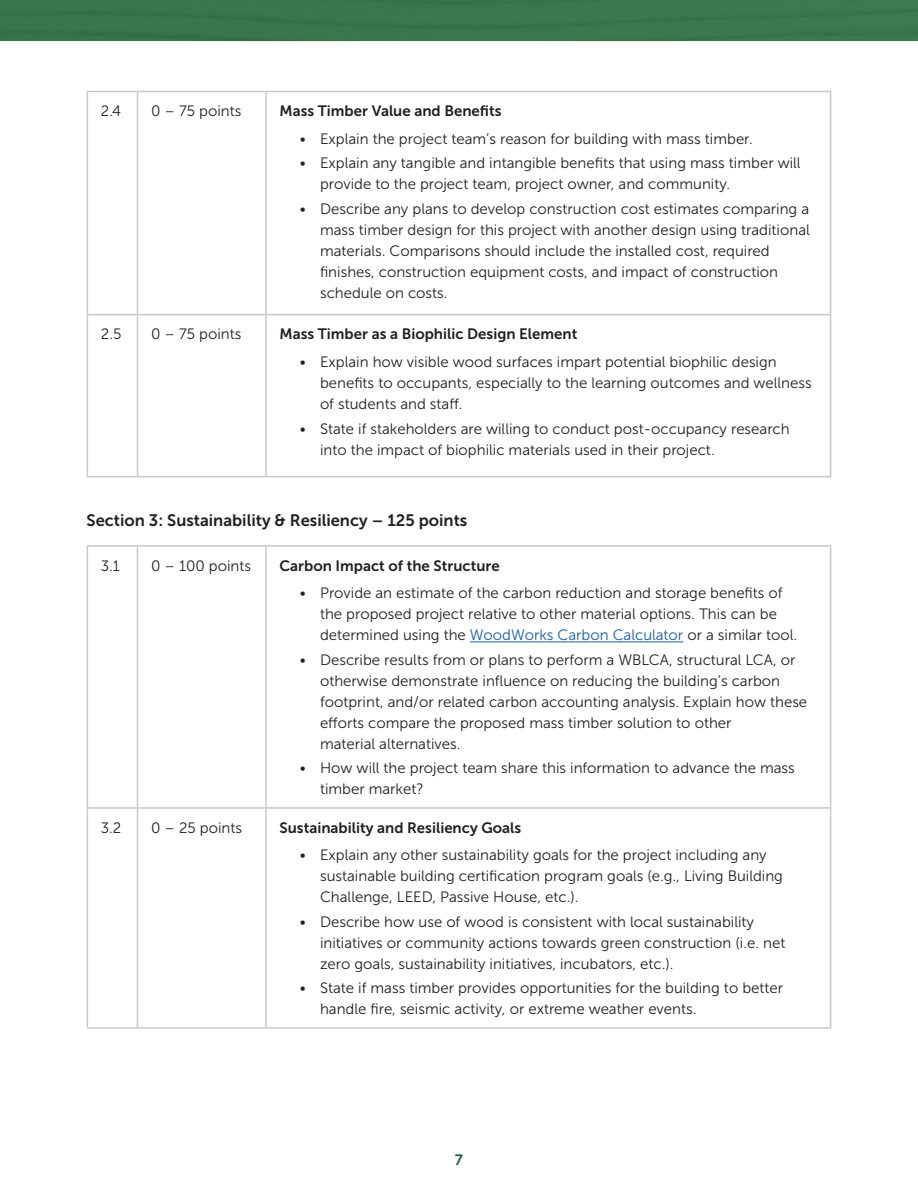
<style>
.page{position:relative;width:918px;height:1188px;background:#fff}
.page>*{position:absolute;margin:0;border:0;box-sizing:border-box;transform-origin:0 0}
.Body{font:16.5px "Museo Sans 700";color:#231f20}
.t1{font:15px/21px "Museo Sans 300";color:#231f20}
.Small_Headline{font:15px "Museo Sans 700";color:#231f20}
.t2{font:14.85px "Museo Sans 700";color:#215d37}
.s1{color:#175d9e}
</style>
<div class="page">
<div style="left:0;top:0;width:918px;height:41px;background:#3a7650"></div>
<hr style="left:87px;top:91px;width:51px;height:1px;background:#c7c8ca">
<hr style="left:87px;top:92px;width:1px;height:222px;background:#c7c8ca">
<hr style="left:138px;top:91px;width:128px;height:1px;background:#c7c8ca">
<hr style="left:137px;top:92px;width:1px;height:222px;background:#c7c8ca">
<hr style="left:266px;top:91px;width:565px;height:1px;background:#c7c8ca">
<hr style="left:265px;top:92px;width:2px;height:222px;background:#c7c8ca">
<hr style="left:830px;top:92px;width:1px;height:222px;background:#c7c8ca">
<hr style="left:87px;top:314px;width:51px;height:1px;background:#c7c8ca">
<hr style="left:87px;top:315px;width:1px;height:161px;background:#c7c8ca">
<hr style="left:138px;top:314px;width:128px;height:1px;background:#c7c8ca">
<hr style="left:137px;top:315px;width:1px;height:161px;background:#c7c8ca">
<hr style="left:266px;top:314px;width:565px;height:1px;background:#c7c8ca">
<hr style="left:265px;top:315px;width:2px;height:161px;background:#c7c8ca">
<hr style="left:830px;top:315px;width:1px;height:161px;background:#c7c8ca">
<hr style="left:87px;top:476px;width:51px;height:1px;background:#c7c8ca">
<hr style="left:138px;top:476px;width:128px;height:1px;background:#c7c8ca">
<hr style="left:266px;top:476px;width:565px;height:1px;background:#c7c8ca">
<hr style="left:87px;top:545px;width:51px;height:2px;background:#c7c8ca">
<hr style="left:87px;top:547px;width:1px;height:260px;background:#c7c8ca">
<hr style="left:138px;top:545px;width:128px;height:2px;background:#c7c8ca">
<hr style="left:137px;top:547px;width:1px;height:260px;background:#c7c8ca">
<hr style="left:266px;top:545px;width:565px;height:2px;background:#c7c8ca">
<hr style="left:265px;top:547px;width:2px;height:260px;background:#c7c8ca">
<hr style="left:830px;top:547px;width:1px;height:260px;background:#c7c8ca">
<hr style="left:87px;top:807px;width:51px;height:2px;background:#c7c8ca">
<hr style="left:87px;top:809px;width:1px;height:218px;background:#c7c8ca">
<hr style="left:138px;top:807px;width:128px;height:2px;background:#c7c8ca">
<hr style="left:137px;top:809px;width:1px;height:218px;background:#c7c8ca">
<hr style="left:266px;top:807px;width:565px;height:2px;background:#c7c8ca">
<hr style="left:265px;top:809px;width:2px;height:218px;background:#c7c8ca">
<hr style="left:830px;top:809px;width:1px;height:218px;background:#c7c8ca">
<hr style="left:87px;top:1027px;width:51px;height:2px;background:#c7c8ca">
<hr style="left:138px;top:1027px;width:128px;height:2px;background:#c7c8ca">
<hr style="left:266px;top:1027px;width:565px;height:2px;background:#c7c8ca">
<hr style="left:470px;top:642px;width:213px;height:1px;background:#175d9e">
<p class="t1" style="left:101px;top:101px;width:22px">2.4</p>
<p class="t1" style="left:151px;top:101px;width:92px">0 – 75 points</p>
<p class="Small_Headline" style="left:280px;top:103px;width:223px">Mass Timber Value and Benefits</p>
<p class="t1" style="left:300px;top:128px;width:455px">• Explain the project team’s reason for building with mass timber.</p>
<p class="t1" style="left:320px;top:153px;width:482px;text-indent:-20px">• Explain any tangible and intangible benefits that using mass timber will provide to the project team, project owner, and community.</p>
<p class="t1" style="left:320px;top:198px;width:491px;text-indent:-20px">• Describe any plans to develop construction cost estimates comparing a mass timber design for this project with another design using traditional materials. Comparisons should include the installed cost, required finishes, construction equipment costs, and impact of construction schedule on costs.</p>
<p class="t1" style="left:101px;top:324px;width:22px">2.5</p>
<p class="t1" style="left:151px;top:324px;width:92px">0 – 75 points</p>
<p class="Small_Headline" style="left:280px;top:326px;width:299px">Mass Timber as a Biophilic Design Element</p>
<p class="t1" style="left:320px;top:352px;width:493px;text-indent:-20px">• Explain how visible wood surfaces impart potential biophilic design benefits to occupants, especially to the learning outcomes and wellness of students and staff.</p>
<p class="t1" style="left:320px;top:418px;width:471px;text-indent:-20px">• State if stakeholders are willing to conduct post-occupancy research into the impact of biophilic materials used in their project.</p>
<p class="Body" style="left:87px;top:511px;width:382px">Section 3: Sustainability &amp; Resiliency – 125 points</p>
<p class="t1" style="left:101px;top:555px;width:20px">3.1</p>
<p class="t1" style="left:151px;top:555px;width:102px">0 – 100 points</p>
<p class="Small_Headline" style="left:280px;top:557px;width:222px">Carbon Impact of the Structure</p>
<p class="t1" style="left:320px;top:583px;width:479px;text-indent:-20px">• Provide an estimate of the carbon reduction and storage benefits of the proposed project relative to other material options. This can be determined using the <span class="s1">WoodWorks Carbon Calculator</span> or a similar tool.</p>
<p class="t1" style="left:320px;top:649px;width:489px;text-indent:-20px">• Describe results from or plans to perform a WBLCA, structural LCA, or otherwise demonstrate influence on reducing the building’s carbon footprint, and/or related carbon accounting analysis. Explain how these efforts compare the proposed mass timber solution to other<br>material alternatives.</p>
<p class="t1" style="left:320px;top:758px;width:476px;text-indent:-20px">• How will the project team share this information to advance the mass timber market?</p>
<p class="t1" style="left:101px;top:817px;width:22px">3.2</p>
<p class="t1" style="left:151px;top:817px;width:93px">0 – 25 points</p>
<p class="Small_Headline" style="left:280px;top:819px;width:243px">Sustainability and Resiliency Goals</p>
<p class="t1" style="left:320px;top:845px;width:464px;text-indent:-20px">• Explain any other sustainability goals for the project including any sustainable building certification program goals (e.g., Living Building<br>Challenge, LEED, Passive House, etc.).</p>
<p class="t1" style="left:320px;top:911px;width:467px;text-indent:-20px">• Describe how use of wood is consistent with local sustainability initiatives or community actions towards green construction (i.e. net zero goals, sustainability initiatives, incubators, etc.).</p>
<p class="t1" style="left:320px;top:978px;width:465px;text-indent:-20px">• State if mass timber provides opportunities for the building to better handle fire, seismic activity, or extreme weather events.</p>
<p class="t2" style="left:455px;top:1152px;width:10px">7</p>
</div>
